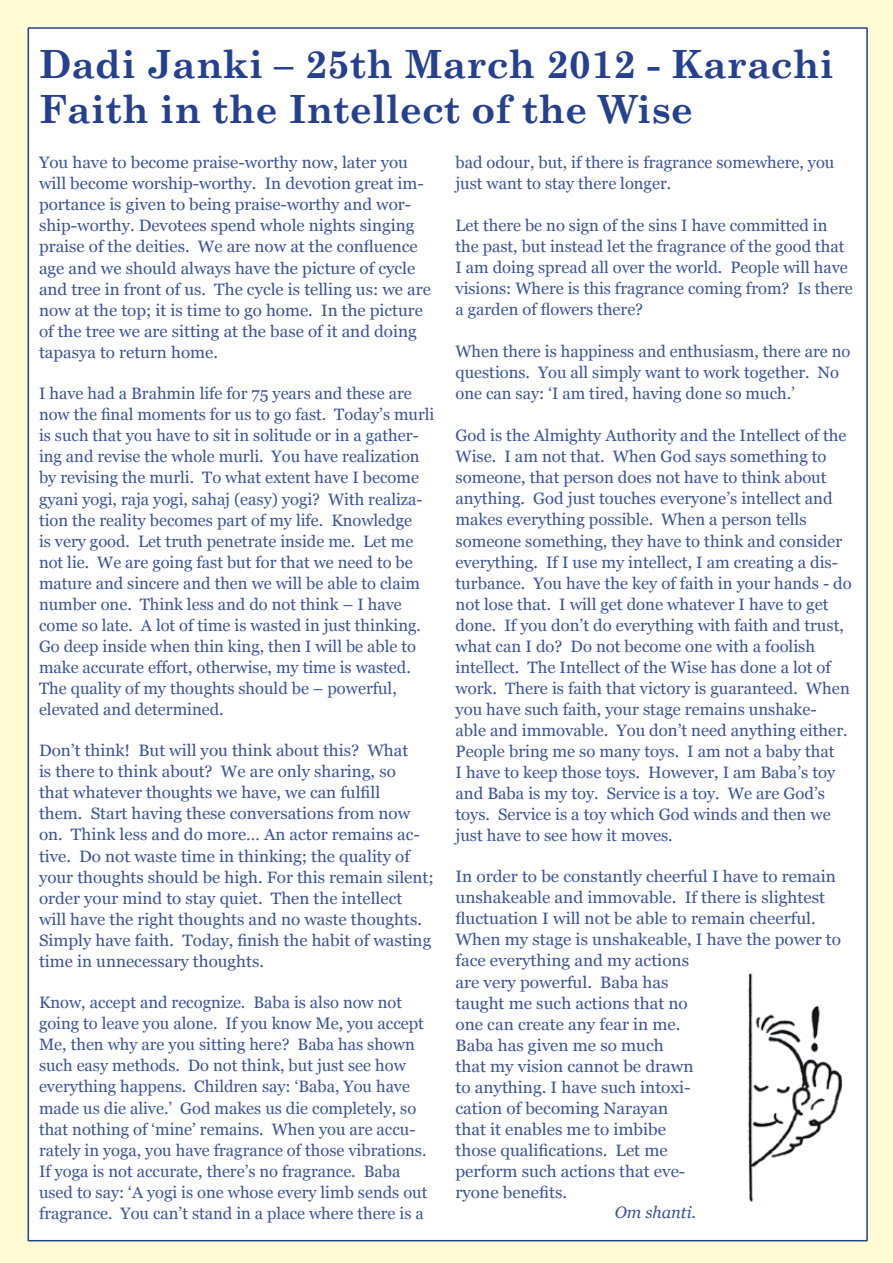
<style>
.page{position:relative;width:893px;height:1263px;background:#fffcd5}
.page>*{position:absolute;margin:0;border:0;box-sizing:border-box;transform-origin:0 0}
.t1{font:700 39px/45px "Century Schoolbook";color:#25408f}
.t2{font:16.5px/21px "Georgia";color:#3b539a}
.t3{font:16.5px/21px "Georgia";color:#3b539a;scale:1.04 1}
.t4{font:italic 16.5px "Georgia";color:#3b539a}
</style>
<div class="page">
<div style="left:28px;top:27px;width:840px;height:1214px;background:#fff;border:2px solid #25408f"></div>
<img style="left:748px;top:973px;width:95px;height:229px">
<h1 class="t1" style="left:39px;top:42px;width:796px">Dadi Janki – 25th March 2012 - Karachi<br>Faith in the Intellect of the Wise</h1>
<p class="t2" style="left:455px;top:152px;width:380px">bad odour, but, if there is fragrance somewhere, you just want to stay there longer.</p>
<p class="t2" style="left:455px;top:215px;width:399px">Let there be no sign of the sins I have committed in the past, but instead let the fragrance of the good that I am doing spread all over the world. People will have visions: Where is this fragrance coming from? Is there a garden of flowers there?</p>
<p class="t2" style="left:455px;top:341px;width:396px">When there is happiness and enthusiasm, there are no questions. You all simply want to work together. No one can say: ‘I am tired, having done so much.’</p>
<p class="t2" style="left:455px;top:425px;width:398px">God is the Almighty Authority and the Intellect of the Wise. I am not that. When God says something to someone, that person does not have to think about anything. God just touches everyone’s intellect and makes everything possible. When a person tells someone something, they have to think and consider everything. If I use my intellect, I am creating a dis&shy;turbance. You have the key of faith in your hands - do not lose that. I will get done whatever I have to get done. If you don’t do everything with faith and trust, what can I do? Do not become one with a foolish intellect. The Intellect of the Wise has done a lot of work. There is faith that victory is guaranteed. When you have such faith, your stage remains unshake-<br>able and immovable. You don’t need anything either.<br>People bring me so many toys. I am not a baby that<br>I have to keep those toys. However, I am Baba’s toy and Baba is my toy. Service is a toy. We are God’s toys. Service is a toy which God winds and then we just have to see how it moves.</p>
<p class="t3" style="left:455px;top:866px;width:372px">In order to be constantly cheerful I have to remain unshakeable and immovable. If there is slightest fluctuation I will not be able to remain cheerful.<br>When my stage is unshakeable, I have the power to face everything and my actions<br>are very powerful. Baba has<br>taught me such actions that no<br>one can create any fear in me.<br>Baba has given me so much<br>that my vision cannot be drawn<br>to anything. I have such intoxi-<br>cation of becoming Narayan<br>that it enables me to imbibe<br>those qualifications. Let me<br>perform such actions that eve-<br>ryone benefits.</p>
<p class="t4" style="left:615px;top:1201px;width:83px">Om shanti.</p>
<p class="t2" style="left:39px;top:152px;width:393px">You have to become praise-worthy now, later you will become worship-worthy. In devotion great im&shy;portance is given to being praise-worthy and wor&shy;ship-worthy. Devotees spend whole nights singing praise of the deities. We are now at the confluence age and we should always have the picture of cycle and tree in front of us. The cycle is telling us: we are now at the top; it is time to go home. In the picture of the tree we are sitting at the base of it and doing tapasya to return home.</p>
<p class="t2" style="left:39px;top:383px;width:397px">I have had a Brahmin life for 75 years and these are now the final moments for us to go fast. Today’s murli is such that you have to sit in solitude or in a gather&shy;ing and revise the whole murli. You have realization by revising the murli. To what extent have I become gyani yogi, raja yogi, sahaj (easy) yogi? With realiza&shy;tion the reality becomes part of my life. Knowledge<br>is very good. Let truth penetrate inside me. Let me not lie. We are going fast but for that we need to be mature and sincere and then we will be able to claim number one. Think less and do not think – I have come so late. A lot of time is wasted in just thinking.<br>Go deep inside when thin king, then I will be able to make accurate effort, otherwise, my time is wasted.<br>The quality of my thoughts should be – powerful, elevated and determined.</p>
<p class="t2" style="left:39px;top:740px;width:396px">Don’t think! But will you think about this? What<br>is there to think about? We are only sharing, so<br>that whatever thoughts we have, we can fulfill<br>them. Start having these conversations from now on. Think less and do more… An actor remains ac&shy;tive. Do not waste time in thinking; the quality of your thoughts should be high. For this remain silent; order your mind to stay quiet. Then the intellect<br>will have the right thoughts and no waste thoughts.<br>Simply have faith. Today, finish the habit of wasting time in unnecessary thoughts.</p>
<p class="t2" style="left:39px;top:992px;width:390px">Know, accept and recognize. Baba is also now not going to leave you alone. If you know Me, you accept Me, then why are you sitting here? Baba has shown such easy methods. Do not think, but just see how everything happens. Children say: ‘Baba, You have made us die alive.’ God makes us die completely, so that nothing of ‘mine’ remains. When you are accu&shy;rately in yoga, you have fragrance of those vibrations.<br>If yoga is not accurate, there’s no fragrance. Baba used to say: ‘A yogi is one whose every limb sends out fragrance. You can’t stand in a place where there is a</p>
</div>
